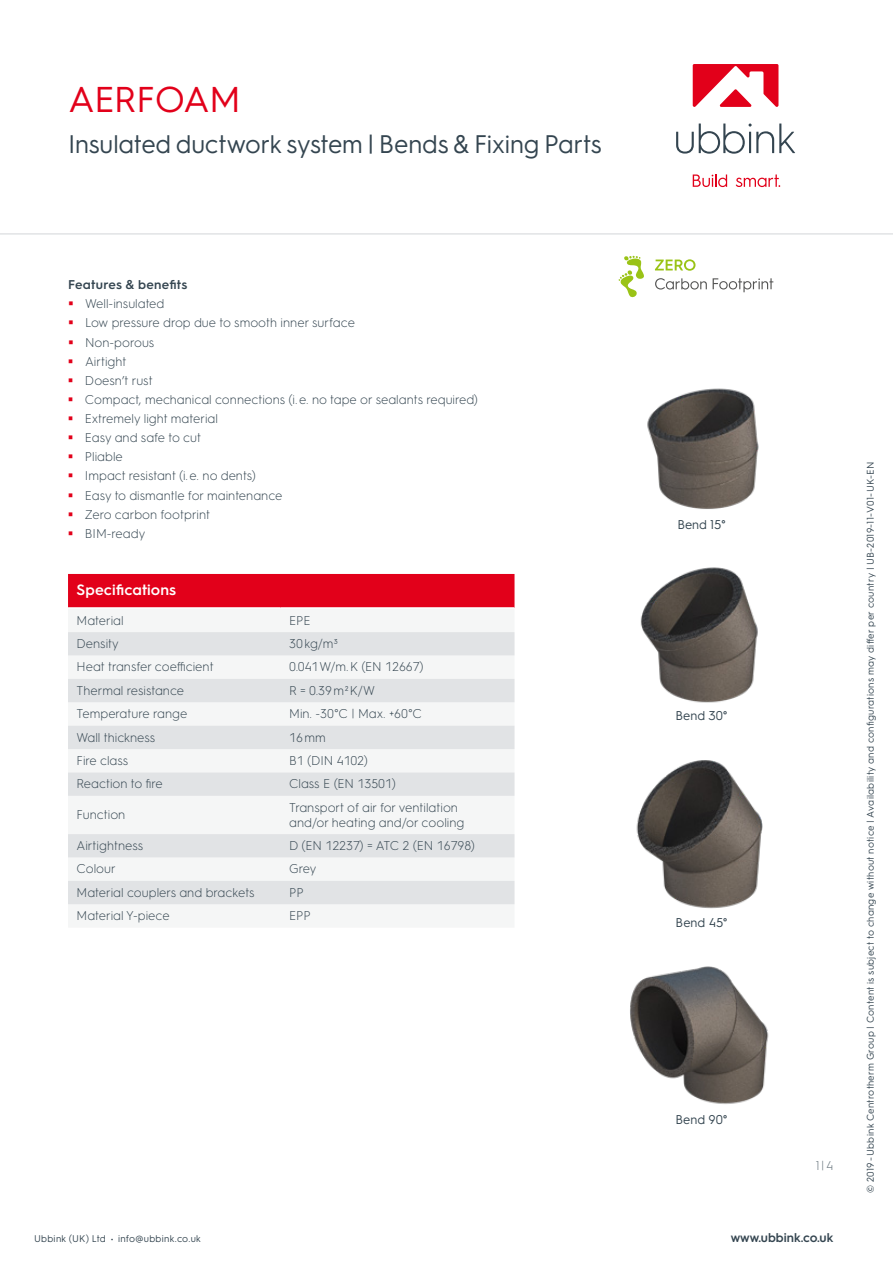
<style>
.page{position:relative;width:893px;height:1263px;background:#fff}
.page>*{position:absolute;margin:0;border:0;box-sizing:border-box;transform-origin:0 0}
.t1{font:36px "HGS3";letter-spacing:-.02em;color:#e2001a}
.t2{font:25.5px "HGS3";letter-spacing:-.005em;color:#344550}
.t3{font:600 15px "HGS3";letter-spacing:.005em;color:#fff}
.t4{font:300 12.75px/19.2px "HGS3";color:#344550}
.t5{font:600 12.75px "HGS3";color:#344550}
.t6{font:12.75px "HGS3";color:#344550}
.t7{font:300 12.75px "HGS3";color:#67747c}
.t8{font:9.75px "HGS3";letter-spacing:.03em;color:#344550}
</style>
<div class="page">
<svg style="left:676px;top:124px;width:119px;height:30px"></svg>
<svg style="left:693px;top:174px;width:34px;height:13px"></svg>
<svg style="left:736px;top:174px;width:44px;height:13px"></svg>
<svg style="left:693px;top:64px;width:85px;height:43px"></svg>
<hr style="left:0;top:233px;width:893px;height:2px;background:#e1e3e5">
<div style="left:68px;top:574px;width:446px;height:33px;background:#e2001a"></div>
<svg style="left:68px;top:632px;width:446px;height:272px;fill:#e4e6e7"></svg>
<img style="left:647px;top:388px;width:112px;height:121px">
<img style="left:640px;top:567px;width:118px;height:136px">
<img style="left:636px;top:760px;width:127px;height:149px">
<img style="left:630px;top:966px;width:139px;height:138px">
<svg style="left:619px;top:256px;width:25px;height:42px"></svg>
<svg style="left:655px;top:259px;width:40px;height:12px"></svg>
<svg style="left:655px;top:278px;width:52px;height:12px"></svg>
<svg style="left:713px;top:278px;width:60px;height:14px"></svg>
<h1 class="t1" style="left:68px;top:74px;width:174px">AERFOAM</h1>
<h2 class="t2" style="left:68px;top:126px;width:535px">Insulated ductwork system | Bends &amp; Fixing Parts</h2>
<p class="t5" style="left:68px;top:276px;width:121px">Features &amp; benefits</p>
<p class="t4" style="left:85px;top:293px;width:395px">Well-insulated<br>Low pressure drop due to smooth inner surface<br>Non-porous<br>Airtight<br>Doesn’t rust<br>Compact, mechanical connections (i.e. no tape or sealants required)<br>Extremely light material<br>Easy and safe to cut<br>Pliable<br>Impact resistant (i.e. no dents)<br>Easy to dismantle for maintenance<br>Zero carbon footprint<br>BIM-ready</p>
<p class="t3" style="left:77px;top:579px;width:101px">Specifications</p>
<p class="t4" style="left:77px;top:610px;width:49px">Material</p>
<p class="t4" style="left:289px;top:610px;width:23px">EPE</p>
<p class="t4" style="left:77px;top:633px;width:44px">Density</p>
<p class="t4" style="left:289px;top:633px;width:51px">30kg/m³</p>
<p class="t4" style="left:77px;top:657px;width:139px">Heat transfer coefficient</p>
<p class="t4" style="left:289px;top:657px;width:136px">0.041W/m.K (EN 12667)</p>
<p class="t4" style="left:77px;top:680px;width:109px">Thermal resistance</p>
<p class="t4" style="left:289px;top:680px;width:88px">R = 0.39m²K/W</p>
<p class="t4" style="left:77px;top:703px;width:112px">Temperature range</p>
<p class="t4" style="left:289px;top:703px;width:134px">Min. -30°C | Max. +60°C</p>
<p class="t4" style="left:77px;top:727px;width:80px">Wall thickness</p>
<p class="t4" style="left:289px;top:727px;width:38px">16mm</p>
<p class="t4" style="left:77px;top:750px;width:53px">Fire class</p>
<p class="t4" style="left:289px;top:750px;width:80px">B1 (DIN 4102)</p>
<p class="t4" style="left:77px;top:773px;width:88px">Reaction to fire</p>
<p class="t4" style="left:289px;top:773px;width:108px">Class E (EN 13501)</p>
<p class="t4" style="left:77px;top:804px;width:50px">Function</p>
<p class="t4" style="left:289px;top:799px;width:177px;line-height:14.9px">Transport of air for ventilation and/or heating and/or cooling</p>
<p class="t4" style="left:77px;top:835px;width:68px">Airtightness</p>
<p class="t4" style="left:289px;top:835px;width:187px">D (EN 12237) = ATC 2 (EN 16798)</p>
<p class="t4" style="left:77px;top:859px;width:41px">Colour</p>
<p class="t4" style="left:289px;top:859px;width:29px">Grey</p>
<p class="t4" style="left:77px;top:882px;width:180px">Material couplers and brackets</p>
<p class="t4" style="left:289px;top:882px;width:16px">PP</p>
<p class="t4" style="left:77px;top:905px;width:95px">Material Y-piece</p>
<p class="t4" style="left:289px;top:905px;width:23px">EPP</p>
<p class="t8" style="left:34px;top:1231px;width:168px">Ubbink (UK) Ltd • info@ubbink.co.uk</p>
<p class="t6" style="left:677px;top:516px;width:50px">Bend 15°</p>
<p class="t6" style="left:675px;top:707px;width:54px">Bend 30°</p>
<p class="t6" style="left:676px;top:913px;width:53px">Bend 45°</p>
<p class="t6" style="left:676px;top:1111px;width:54px">Bend 90°</p>
<p class="t7" style="left:816px;top:1157px;width:19px">1|4</p>
<p class="t5" style="left:731px;top:1228px;width:104px">www.ubbink.co.uk</p>
<p class="t8" style="left:864px;top:1193px;width:732px;rotate:-90deg">© 2019-Ubbink Centrotherm Group | Content is subject to change without notice | Availability and configurations may differ per country | UB-2019-11-V01-UK-EN</p>
</div>
